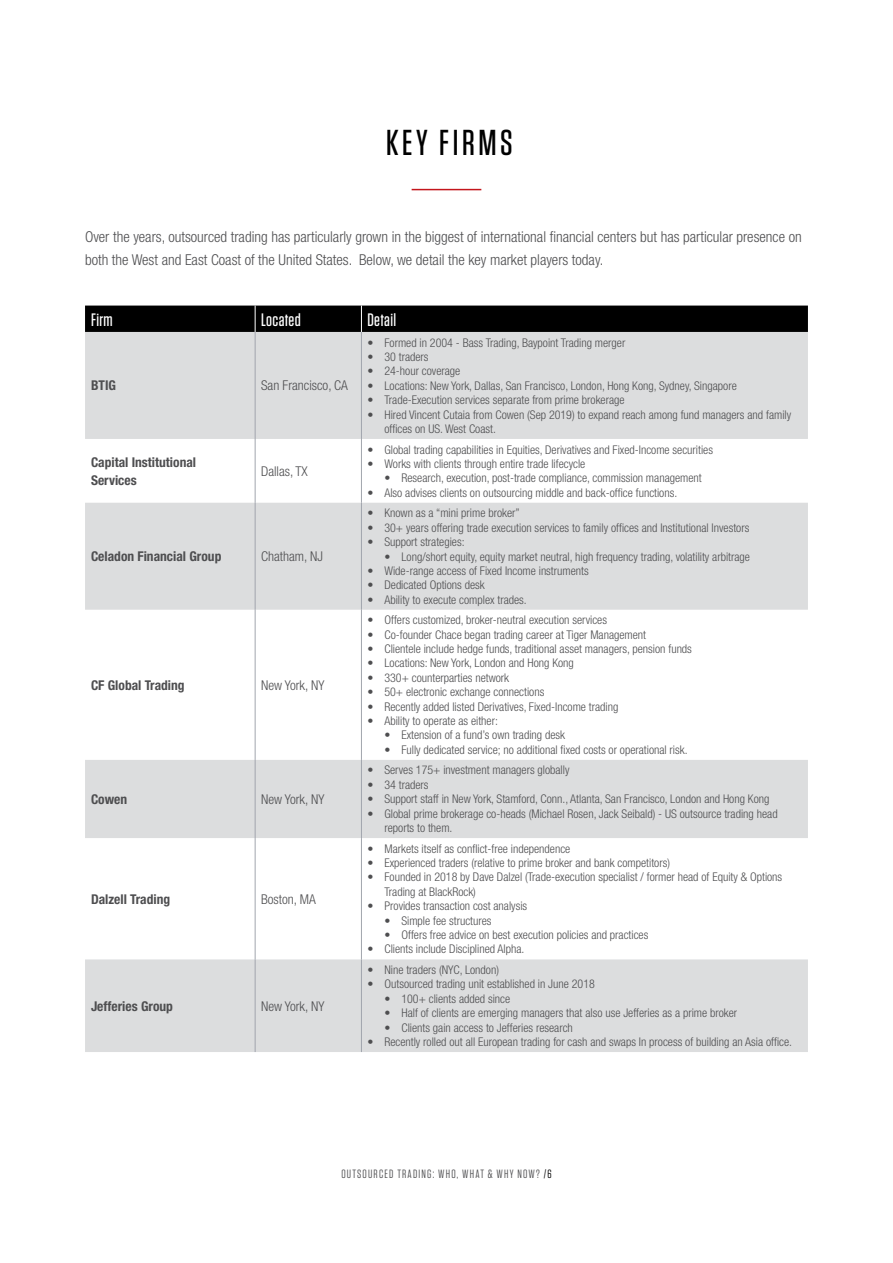
<style>
.page{position:relative;width:893px;height:1263px;background:#fff}
.page>*{position:absolute;margin:0;border:0;box-sizing:border-box;transform-origin:0 0}
.t1{font:500 36px "Tungsten";letter-spacing:.1em;color:#000}
.t2{font:500 18px "Tungsten";letter-spacing:.02em;color:#fff}
.t3{font:300 condensed 15px/22.5px "Helvetica Neue LT Std";color:#4e4e50}
.t4{font:700 condensed 13.5px/18px "Helvetica Neue LT Std";color:#4e4e50}
.t5{font:300 condensed 13.5px "Helvetica Neue LT Std";color:#4e4e50}
.t6{font:300 condensed 12px/14.4px "Helvetica Neue LT Std";color:#4e4e50}
.t7{font:12px "Tungsten";letter-spacing:.1em;color:#4d4d4f}
.s1{color:#000}
</style>
<div class="page">
<svg style="left:85px;top:332px;width:723px;height:720px;fill:#dcddde"></svg>
<div style="left:85px;top:306px;width:723px;height:26px;background:#000"></div>
<hr style="left:255px;top:332px;width:1px;height:107px;background:#a1a5ad">
<hr style="left:361px;top:332px;width:1px;height:107px;background:#a1a5ad">
<hr style="left:255px;top:439px;width:1px;height:64px;background:#a1a5ad">
<hr style="left:361px;top:439px;width:1px;height:64px;background:#a1a5ad">
<hr style="left:255px;top:503px;width:1px;height:107px;background:#a1a5ad">
<hr style="left:361px;top:503px;width:1px;height:107px;background:#a1a5ad">
<hr style="left:255px;top:610px;width:1px;height:150px;background:#a1a5ad">
<hr style="left:361px;top:610px;width:1px;height:150px;background:#a1a5ad">
<hr style="left:255px;top:760px;width:1px;height:78px;background:#a1a5ad">
<hr style="left:361px;top:760px;width:1px;height:78px;background:#a1a5ad">
<hr style="left:255px;top:838px;width:1px;height:121px;background:#a1a5ad">
<hr style="left:361px;top:838px;width:1px;height:121px;background:#a1a5ad">
<hr style="left:255px;top:959px;width:1px;height:93px;background:#a1a5ad">
<hr style="left:361px;top:959px;width:1px;height:93px;background:#a1a5ad">
<hr style="left:412px;top:189px;width:69px;height:1px;background:#c4161c">
<h1 class="t1" style="left:386px;top:124px;width:128px">KEY FIRMS</h1>
<p class="t3" style="left:85px;top:225px;width:718px">Over the years, outsourced trading has particularly grown in the biggest of international financial centers but has particular presence on both the West and East Coast of the United States. Below, we detail the key market players today.</p>
<h2 class="t2" style="left:91px;top:310px;width:23px">Firm</h2>
<h2 class="t2" style="left:261px;top:310px;width:41px">Located</h2>
<h2 class="t2" style="left:367px;top:310px;width:30px">Detail</h2>
<p class="t4" style="left:91px;top:376px;width:26px">BTIG</p>
<p class="t5" style="left:261px;top:378px;width:88px">San Francisco, CA</p>
<p class="t4" style="left:91px;top:453px;width:107px">Capital Institutional<br>Services</p>
<p class="t5" style="left:261px;top:463px;width:48px">Dallas, TX</p>
<p class="t4" style="left:91px;top:547px;width:132px">Celadon Financial Group</p>
<p class="t5" style="left:261px;top:548px;width:63px">Chatham, NJ</p>
<p class="t4" style="left:91px;top:676px;width:95px">CF Global Trading</p>
<p class="t5" style="left:261px;top:677px;width:65px">New York, NY</p>
<p class="t4" style="left:91px;top:790px;width:38px">Cowen</p>
<p class="t5" style="left:261px;top:791px;width:65px">New York, NY</p>
<p class="t4" style="left:91px;top:889px;width:81px">Dalzell Trading</p>
<p class="t5" style="left:261px;top:891px;width:56px">Boston, MA</p>
<p class="t4" style="left:91px;top:996px;width:83px">Jefferies Group</p>
<p class="t5" style="left:261px;top:998px;width:65px">New York, NY</p>
<p class="t6" style="left:367px;top:335px;width:259px">• Formed in 2004 - Bass Trading, Baypoint Trading merger</p>
<p class="t6" style="left:367px;top:349px;width:63px">• 30 traders</p>
<p class="t6" style="left:367px;top:364px;width:94px">• 24-hour coverage</p>
<p class="t6" style="left:367px;top:378px;width:371px">• Locations: New York, Dallas, San Francisco, London, Hong Kong, Sydney, Singapore</p>
<p class="t6" style="left:367px;top:393px;width:259px">• Trade-Execution services separate from prime brokerage</p>
<p class="t6" style="left:384px;top:407px;width:408px;text-indent:-17px">• Hired Vincent Cutaia from Cowen (Sep 2019) to expand reach among fund managers and family offices on US. West Coast.</p>
<p class="t6" style="left:367px;top:442px;width:347px">• Global trading capabilities in Equities, Derivatives and Fixed-Income securities</p>
<p class="t6" style="left:367px;top:456px;width:219px">• Works with clients through entire trade lifecycle</p>
<p class="t6" style="left:384px;top:471px;width:319px">• Research, execution, post-trade compliance, commission management</p>
<p class="t6" style="left:367px;top:485px;width:311px">• Also advises clients on outsourcing middle and back-office functions.</p>
<p class="t6" style="left:367px;top:506px;width:154px">• Known as a “mini prime broker”</p>
<p class="t6" style="left:367px;top:520px;width:383px">• 30+ years offering trade execution services to family offices and Institutional Investors</p>
<p class="t6" style="left:367px;top:534px;width:99px">• Support strategies:</p>
<p class="t6" style="left:384px;top:549px;width:367px">• Long/short equity, equity market neutral, high frequency trading, volatility arbitrage</p>
<p class="t6" style="left:367px;top:563px;width:223px">• Wide-range access of Fixed Income instruments</p>
<p class="t6" style="left:367px;top:578px;width:119px">• Dedicated Options desk</p>
<p class="t6" style="left:367px;top:592px;width:161px">• Ability to execute complex trades.</p>
<p class="t6" style="left:367px;top:613px;width:241px">• Offers customized, broker-neutral execution services</p>
<p class="t6" style="left:367px;top:627px;width:280px">• Co-founder Chace began trading career at Tiger Management</p>
<p class="t6" style="left:367px;top:641px;width:326px">• Clientele include hedge funds, traditional asset managers, pension funds</p>
<p class="t6" style="left:367px;top:656px;width:208px">• Locations: New York, London and Hong Kong</p>
<p class="t6" style="left:367px;top:670px;width:143px">• 330+ counterparties network</p>
<p class="t6" style="left:367px;top:685px;width:178px">• 50+ electronic exchange connections</p>
<p class="t6" style="left:367px;top:699px;width:253px">• Recently added listed Derivatives, Fixed-Income trading</p>
<p class="t6" style="left:367px;top:713px;width:132px">• Ability to operate as either:</p>
<p class="t6" style="left:384px;top:728px;width:182px">• Extension of a fund’s own trading desk</p>
<p class="t6" style="left:384px;top:742px;width:305px">• Fully dedicated service; no additional fixed costs or operational risk.</p>
<p class="t6" style="left:367px;top:763px;width:204px">• Serves 175+ investment managers globally</p>
<p class="t6" style="left:367px;top:777px;width:63px">• 34 traders</p>
<p class="t6" style="left:367px;top:792px;width:404px">• Support staff in New York, Stamford, Conn., Atlanta, San Francisco, London and Hong Kong</p>
<p class="t6" style="left:384px;top:806px;width:395px;text-indent:-17px">• Global prime brokerage co-heads (Michael Rosen, Jack Seibald) - US outsource trading head reports to them.</p>
<p class="t6" style="left:367px;top:841px;width:204px">• Markets itself as conflict-free independence</p>
<p class="t6" style="left:367px;top:855px;width:304px">• Experienced traders (relative to prime broker and bank competitors)</p>
<p class="t6" style="left:384px;top:870px;width:399px;text-indent:-17px">• Founded in 2018 by Dave Dalzel (Trade-execution specialist / former head of Equity &amp; Options<br>Trading at BlackRock)</p>
<p class="t6" style="left:367px;top:899px;width:161px">• Provides transaction cost analysis</p>
<p class="t6" style="left:384px;top:913px;width:109px">• Simple fee structures</p>
<p class="t6" style="left:384px;top:927px;width:265px">• Offers free advice on best execution policies and practices</p>
<p class="t6" style="left:367px;top:942px;width:159px">• Clients include Disciplined Alpha.</p>
<p class="t6" style="left:367px;top:962px;width:133px">• Nine traders (NYC, London)</p>
<p class="t6" style="left:367px;top:977px;width:229px">• Outsourced trading unit established in June 2018</p>
<p class="t6" style="left:384px;top:991px;width:127px">• 100+ clients added since</p>
<p class="t6" style="left:384px;top:1006px;width:354px">• Half of clients are emerging managers that also use Jefferies as a prime broker</p>
<p class="t6" style="left:384px;top:1020px;width:190px">• Clients gain access to Jefferies research</p>
<p class="t6" style="left:367px;top:1034px;width:426px">• Recently rolled out all European trading for cash and swaps In process of building an Asia office.</p>
<p class="t7" style="left:341px;top:1167px;width:212px">OUTSOURCED TRADING: WHO, WHAT &amp; WHY NOW? <span class="s1">/6</span></p>
</div>
